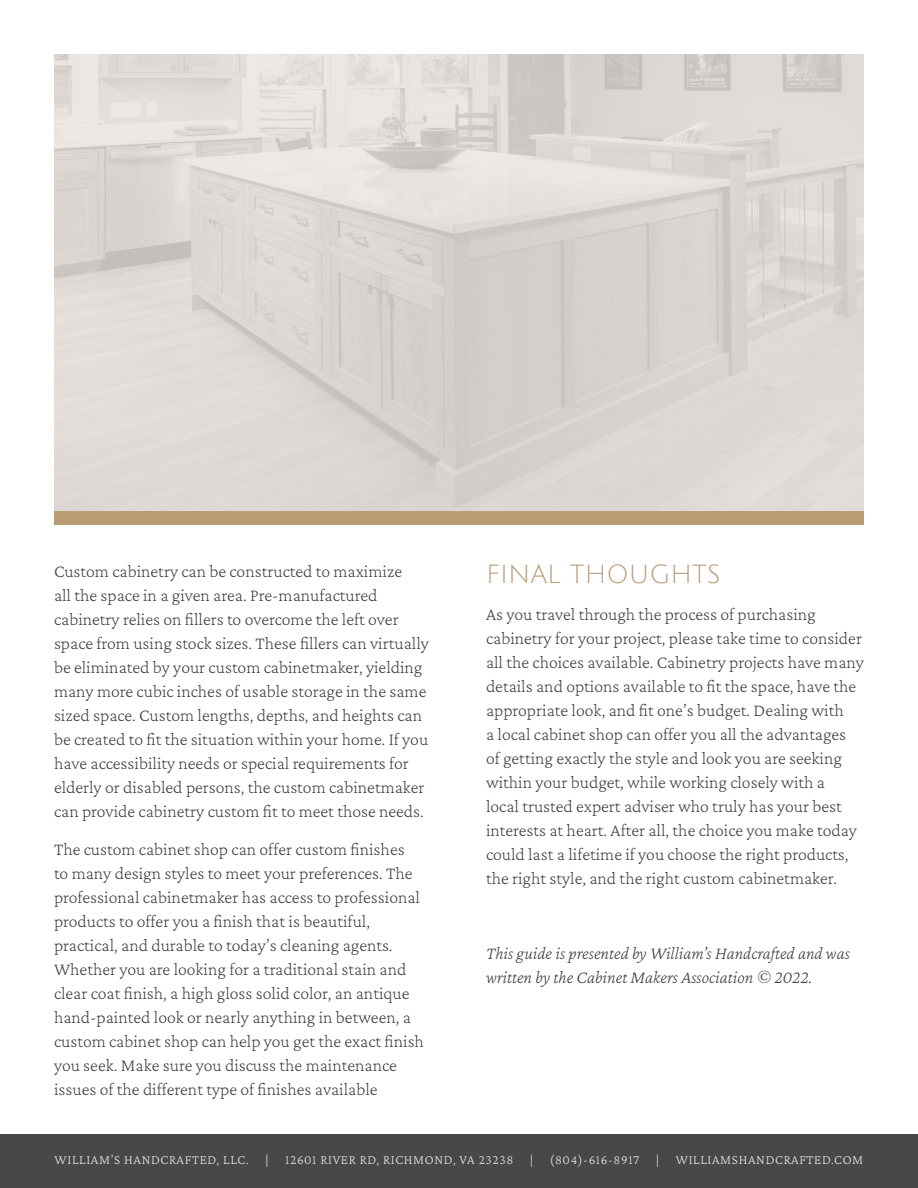
<style>
.page{position:relative;width:918px;height:1188px;background:#fff}
.page>*{position:absolute;margin:0;border:0;box-sizing:border-box;transform-origin:0 0}
.t1{font:25.5px "Julius Sans One";color:#b79a74}
.t2{font:18px/24px "Crimson Pro";color:#424244}
.t3{font:italic 18px/24px "Crimson Pro";color:#424244}
.t4{font:13.5px "Crimson Pro";letter-spacing:.05em;color:#f0e8e4}
</style>
<div class="page">
<svg style="left:54px;top:54px;width:810px;height:457px;background:#dbd7d2"></svg>
<div style="left:54px;top:511px;width:810px;height:14px;background:#ba9c75"></div>
<div style="left:0;top:1134px;width:918px;height:54px;background:#484848"></div>
<p class="t2" style="left:54px;top:559px;width:376px">Custom cabinetry can be constructed to maximize<br>all the space in a given area. Pre-manufactured cabinetry relies on fillers to overcome the left over space from using stock sizes. These fillers can virtually be eliminated by your custom cabinetmaker, yielding many more cubic inches of usable storage in the same sized space. Custom lengths, depths, and heights can be created to fit the situation within your home. If you have accessibility needs or special requirements for elderly or disabled persons, the custom cabinetmaker can provide cabinetry custom fit to meet those needs.</p>
<p class="t2" style="left:54px;top:836px;width:372px">The custom cabinet shop can offer custom finishes<br>to many design styles to meet your preferences. The professional cabinetmaker has access to professional products to offer you a finish that is beautiful, practical, and durable to today’s cleaning agents.<br>Whether you are looking for a traditional stain and clear coat finish, a high gloss solid color, an antique hand-painted look or nearly anything in between, a custom cabinet shop can help you get the exact finish you seek. Make sure you discuss the maintenance issues of the different type of finishes available</p>
<p class="t1" style="left:486px;top:561px;width:236px">FINAL THOUGHTS</p>
<p class="t2" style="left:486px;top:602px;width:379px">As you travel through the process of purchasing cabinetry for your project, please take time to consider all the choices available. Cabinetry projects have many details and options available to fit the space, have the appropriate look, and fit one’s budget. Dealing with<br>a local cabinet shop can offer you all the advantages of getting exactly the style and look you are seeking within your budget, while working closely with a<br>local trusted expert adviser who truly has your best interests at heart. After all, the choice you make today could last a lifetime if you choose the right products, the right style, and the right custom cabinetmaker.</p>
<p class="t3" style="left:486px;top:941px;width:365px">This guide is presented by William’s Handcrafted and was written by the Cabinet Makers Association © 2022.</p>
<p class="t4" style="left:55px;top:1151px;width:810px">WILLIAM’S HANDCRAFTED, LLC. | 12601 RIVER RD, RICHMOND, VA 23238 | (804)-616-8917 | WILLIAMSHANDCRAFTED.COM</p>
</div>
